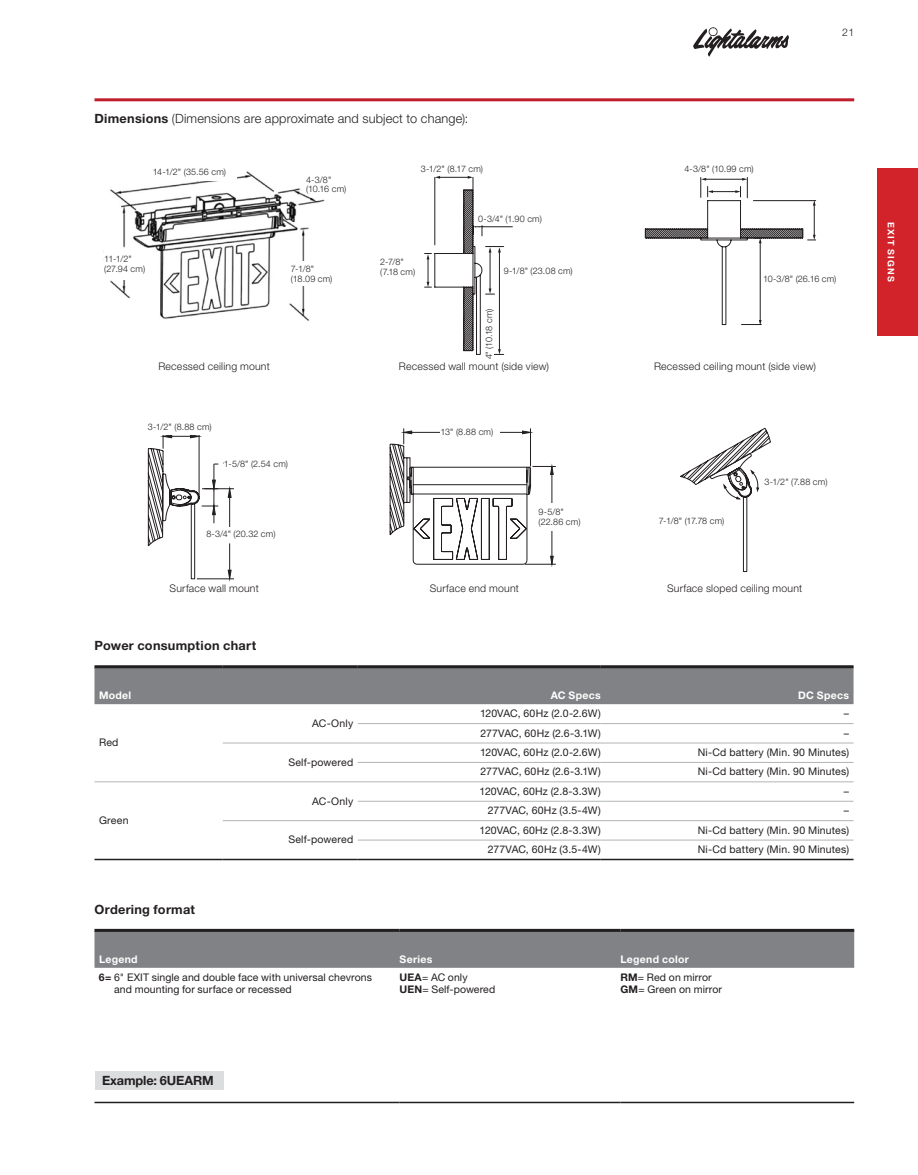
<style>
.page{position:relative;width:918px;height:1175px;background:#fff}
.page>*{position:absolute;margin:0;border:0;box-sizing:border-box;transform-origin:0 0}
.t1{font:300 12.75px "Helvetica Neue LT Pro";letter-spacing:.01em;color:#231f20}
.t2{font:700 12.75px "Helvetica Neue LT Pro";letter-spacing:.02em;color:#231f20}
.t3{font:700 12.75px "Helvetica Neue LT Pro";letter-spacing:-.01em;color:#231f20}
.t4{font:10.5px/12.8px "Helvetica Neue LT Pro";letter-spacing:.01em;color:#231f20}
.t5{font:300 10.5px "Helvetica Neue LT Pro";letter-spacing:.02em;color:#231f20}
.t6{font:700 10.5px "Helvetica Neue LT Pro";letter-spacing:.025em;color:#fff}
.t7{font:9.6px "Arial";color:#231f20}
.t8{font:300 9px/9.8px "Helvetica Neue LT Pro";letter-spacing:.025em;color:#231f20}
.t9{font:700 9px "Helvetica Neue LT Pro";letter-spacing:.13em;color:#fff}
.t10{font:8.85px "Arial";color:#231f20}
.s1{font-weight:700}
</style>
<div class="page">
<img style="left:103px;top:171px;width:222px;height:150px">
<svg style="left:645px;top:177px;width:171px;height:148px"></svg>
<svg style="left:147px;top:435px;width:87px;height:147px"></svg>
<svg style="left:389px;top:428px;width:167px;height:139px"></svg>
<svg style="left:680px;top:427px;width:91px;height:145px"></svg>
<svg style="left:424px;top:176px;width:89px;height:179px"></svg>
<hr style="left:94px;top:98px;width:760px;height:3px;background:#be1e2d">
<svg style="left:693px;top:27px;width:96px;height:30px"></svg>
<div style="left:878px;top:168px;width:40px;height:168px;background:#d2232a"></div>
<div style="left:94px;top:668px;width:760px;height:36px;background:#808285"></div>
<hr style="left:358px;top:762px;width:243px;height:1px;background:#b1b4b6">
<hr style="left:601px;top:762px;width:253px;height:1px;background:#b1b4b6">
<hr style="left:94px;top:781px;width:129px;height:1px;background:#b1b4b6">
<hr style="left:223px;top:781px;width:135px;height:1px;background:#b1b4b6">
<hr style="left:358px;top:781px;width:243px;height:1px;background:#b1b4b6">
<hr style="left:601px;top:781px;width:253px;height:1px;background:#b1b4b6">
<hr style="left:358px;top:801px;width:243px;height:1px;background:#b1b4b6">
<hr style="left:601px;top:801px;width:253px;height:1px;background:#b1b4b6">
<hr style="left:223px;top:820px;width:135px;height:1px;background:#b1b4b6">
<hr style="left:358px;top:820px;width:243px;height:1px;background:#b1b4b6">
<hr style="left:601px;top:820px;width:253px;height:1px;background:#b1b4b6">
<hr style="left:358px;top:839px;width:243px;height:1px;background:#b1b4b6">
<hr style="left:601px;top:839px;width:253px;height:1px;background:#b1b4b6">
<hr style="left:94px;top:858px;width:129px;height:2px;background:#231f20">
<hr style="left:223px;top:858px;width:135px;height:2px;background:#231f20">
<hr style="left:358px;top:858px;width:243px;height:2px;background:#231f20">
<hr style="left:601px;top:858px;width:253px;height:2px;background:#231f20">
<hr style="left:94px;top:665px;width:129px;height:3px;background:#231f20">
<hr style="left:223px;top:665px;width:135px;height:3px;background:#231f20">
<hr style="left:358px;top:665px;width:243px;height:3px;background:#231f20">
<hr style="left:601px;top:665px;width:253px;height:3px;background:#231f20">
<hr style="left:358px;top:723px;width:243px;height:1px;background:#b1b4b6">
<hr style="left:601px;top:723px;width:253px;height:1px;background:#b1b4b6">
<hr style="left:223px;top:742px;width:135px;height:1px;background:#b1b4b6">
<hr style="left:358px;top:742px;width:243px;height:1px;background:#b1b4b6">
<hr style="left:601px;top:742px;width:253px;height:1px;background:#b1b4b6">
<div style="left:94px;top:931px;width:760px;height:36px;background:#808285"></div>
<hr style="left:94px;top:1101px;width:306px;height:2px;background:#231f20">
<hr style="left:400px;top:1101px;width:220px;height:2px;background:#231f20">
<hr style="left:620px;top:1101px;width:234px;height:2px;background:#231f20">
<hr style="left:94px;top:928px;width:306px;height:3px;background:#231f20">
<hr style="left:400px;top:928px;width:220px;height:3px;background:#231f20">
<hr style="left:620px;top:928px;width:234px;height:3px;background:#231f20">
<div style="left:153px;top:163px;width:84px;height:17px;background:#fff"></div>
<div style="left:104px;top:248px;width:49px;height:32px;background:#fff"></div>
<div style="left:224px;top:456px;width:88px;height:15px;background:#fff"></div>
<div style="left:206px;top:527px;width:81px;height:13px;background:#fff"></div>
<div style="left:440px;top:425px;width:60px;height:14px;background:#fff"></div>
<div style="left:538px;top:503px;width:57px;height:27px;background:#fff"></div>
<div style="left:478px;top:214px;width:85px;height:10px;background:#fff"></div>
<div style="left:484px;top:300px;width:10px;height:59px;background:#fff"></div>
<div style="left:504px;top:263px;width:96px;height:16px;background:#fff"></div>
<div style="left:291px;top:261px;width:41px;height:25px;background:#fff"></div>
<div style="left:763px;top:271px;width:91px;height:15px;background:#fff"></div>
<div style="left:765px;top:475px;width:81px;height:13px;background:#fff"></div>
<div style="left:659px;top:515px;width:78px;height:12px;background:#fff"></div>
<div style="left:95px;top:1070px;width:129px;height:19px;background:#dcddde"></div>
<svg style="left:301px;top:176px;width:24px;height:22px"></svg>
<div style="left:306px;top:174px;width:92px;height:21px;background:#fff"></div>
<p class="t1" style="left:94px;top:111px;width:376px"><span class="s1">Dimensions</span> (Dimensions are approximate and subject to change):</p>
<p class="t8" style="left:153px;top:167px;width:75px">14-1/2" (35.56 cm)</p>
<p class="t8" style="left:104px;top:254px;width:42px">11-1/2" (27.94 cm)</p>
<p class="t8" style="left:306px;top:174px;width:42px">4-3/8" (10.16 cm)</p>
<p class="t8" style="left:421px;top:164px;width:64px">3-1/2" (8.17 cm)</p>
<p class="t8" style="left:478px;top:214px;width:65px">0-3/4" (1.90 cm)</p>
<p class="t8" style="left:380px;top:257px;width:25px">2-7/8"</p>
<p class="t8" style="left:291px;top:264px;width:25px">7-1/8"</p>
<p class="t8" style="left:380px;top:266px;width:36px">(7.18 cm)</p>
<p class="t8" style="left:291px;top:274px;width:43px">(18.09 cm)</p>
<p class="t8" style="left:504px;top:266px;width:70px">9-1/8" (23.08 cm)</p>
<p class="t8" style="left:484px;top:359px;width:52px;rotate:-90deg">4" (10.18 cm)</p>
<p class="t5" style="left:842px;top:25px;width:13px">21</p>
<p class="t8" style="left:684px;top:164px;width:71px">4-3/8" (10.99 cm)</p>
<p class="t8" style="left:763px;top:274px;width:75px">10-3/8" (26.16 cm)</p>
<p class="t5" style="left:158px;top:359px;width:113px">Recessed ceiling mount</p>
<p class="t7" style="left:168px;top:419px;width:27px">3-1/2"</p>
<p class="t8" style="left:148px;top:422px;width:65px">3-1/2" (8.88 cm)</p>
<p class="t8" style="left:224px;top:459px;width:66px">1-5/8" (2.54 cm)</p>
<p class="t7" style="left:222px;top:458px;width:27px">1-5/8"</p>
<p class="t8" style="left:206px;top:529px;width:71px">8-3/4" (20.32 cm)</p>
<p class="t7" style="left:213px;top:530px;width:38px">8-11/16"</p>
<p class="t5" style="left:399px;top:359px;width:152px">Recessed wall mount (side view)</p>
<p class="t5" style="left:654px;top:359px;width:164px">Recessed ceiling mount (side view)</p>
<p class="t10" style="left:460px;top:426px;width:15px">13"</p>
<p class="t8" style="left:440px;top:427px;width:54px">13" (8.88 cm)</p>
<p class="t8" style="left:538px;top:506px;width:44px">9-5/8" (22.86 cm)</p>
<p class="t10" style="left:542px;top:512px;width:25px">9-5/8"</p>
<p class="t8" style="left:659px;top:516px;width:67px">7-1/8" (17.78 cm)</p>
<p class="t8" style="left:765px;top:476px;width:64px">3-1/2" (7.88 cm)</p>
<p class="t5" style="left:170px;top:582px;width:91px">Surface wall mount</p>
<p class="t5" style="left:430px;top:582px;width:91px">Surface end mount</p>
<p class="t5" style="left:667px;top:582px;width:137px">Surface sloped ceiling mount</p>
<p class="t2" style="left:94px;top:637px;width:163px">Power consumption chart</p>
<p class="t6" style="left:99px;top:689px;width:34px">Model</p>
<p class="t6" style="left:551px;top:689px;width:52px">AC Specs</p>
<p class="t6" style="left:798px;top:689px;width:52px">DC Specs</p>
<p class="t4" style="left:99px;top:736px;width:21px">Red</p>
<p class="t4" style="left:480px;top:707px;width:122px">120VAC, 60Hz (2.0-2.6W)</p>
<p class="t4" style="left:844px;top:707px;width:7px">–</p>
<p class="t4" style="left:480px;top:726px;width:122px">277VAC, 60Hz (2.6-3.1W)</p>
<p class="t4" style="left:844px;top:726px;width:7px">–</p>
<p class="t4" style="left:312px;top:716px;width:43px">AC-Only</p>
<p class="t4" style="left:480px;top:745px;width:122px">120VAC, 60Hz (2.0-2.6W)</p>
<p class="t4" style="left:698px;top:745px;width:153px">Ni-Cd battery (Min. 90 Minutes)</p>
<p class="t4" style="left:480px;top:765px;width:122px">277VAC, 60Hz (2.6-3.1W)</p>
<p class="t4" style="left:698px;top:765px;width:153px">Ni-Cd battery (Min. 90 Minutes)</p>
<p class="t4" style="left:288px;top:755px;width:66px">Self-powered</p>
<p class="t4" style="left:99px;top:813px;width:31px">Green</p>
<p class="t2" style="left:94px;top:901px;width:102px">Ordering format</p>
<p class="t4" style="left:312px;top:794px;width:43px">AC-Only</p>
<p class="t4" style="left:288px;top:833px;width:66px">Self-powered</p>
<p class="t4" style="left:480px;top:784px;width:123px">120VAC, 60Hz (2.8-3.3W)</p>
<p class="t4" style="left:844px;top:784px;width:7px">–</p>
<p class="t4" style="left:488px;top:804px;width:115px">277VAC, 60Hz (3.5-4W)</p>
<p class="t4" style="left:844px;top:804px;width:7px">–</p>
<p class="t4" style="left:480px;top:823px;width:123px">120VAC, 60Hz (2.8-3.3W)</p>
<p class="t4" style="left:698px;top:823px;width:153px">Ni-Cd battery (Min. 90 Minutes)</p>
<p class="t4" style="left:488px;top:842px;width:115px">277VAC, 60Hz (3.5-4W)</p>
<p class="t4" style="left:698px;top:842px;width:153px">Ni-Cd battery (Min. 90 Minutes)</p>
<p class="t6" style="left:99px;top:952px;width:40px">Legend</p>
<p class="t6" style="left:400px;top:952px;width:34px">Series</p>
<p class="t6" style="left:620px;top:952px;width:70px">Legend color</p>
<p class="t4" style="left:114px;top:970px;width:259px;text-indent:-15px"><span class="s1">6=</span> 6" EXIT single and double face with universal chevrons and mounting for surface or recessed</p>
<p class="t4" style="left:400px;top:970px;width:97px"><span class="s1">UEA</span>= AC only<br><span class="s1">UEN</span>= Self-powered</p>
<p class="t4" style="left:620px;top:970px;width:103px"><span class="s1">RM</span>= Red on mirror<br><span class="s1">GM</span>= Green on mirror</p>
<p class="t3" style="left:102px;top:1072px;width:113px">Example: 6UEARM</p>
<p class="t9" style="left:897px;top:221px;width:62px;rotate:90deg">EXIT SIGNS</p>
</div>
